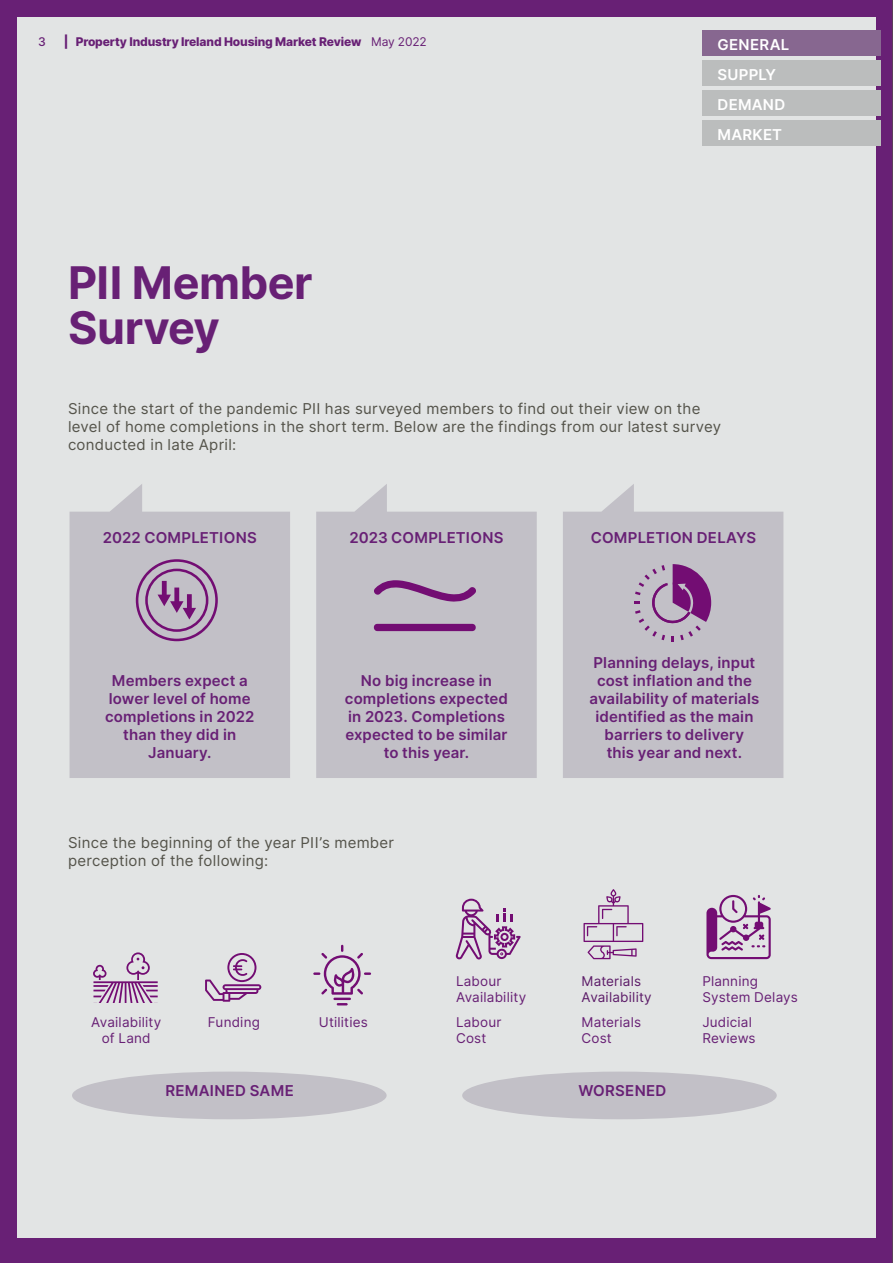
<style>
.page{position:relative;width:893px;height:1263px;background:#682075}
.page>*{position:absolute;margin:0;border:0;box-sizing:border-box;transform-origin:0 0}
.t1{font:700 45px/45px "Inter";letter-spacing:-.01em;color:#682075}
.t2{font:600 15px/18px "Inter";letter-spacing:.01em;color:#682075;text-align:center}
.t3{font:15px/18px "Inter";letter-spacing:.02em;color:#54534a}
.t4{font:600 15px/30px "Inter";letter-spacing:.02em;color:#fff}
.t5{font:13.5px/16.2px "Inter";letter-spacing:.015em;color:#682075}
.t6{font:800 12px "Inter";letter-spacing:-.01em;color:#682075}
.t7{font:500 12px "Inter";color:#682075}
.s1{font-weight:400}
</style>
<div class="page">
<div style="left:17px;top:17px;width:859px;height:1220px;background:#e2e4e4"></div>
<div style="left:72px;top:1071px;width:315px;height:48px;background:#c2c0c7;border-radius:50%"></div>
<div style="left:462px;top:1071px;width:315px;height:48px;background:#c2c0c7;border-radius:50%"></div>
<svg style="left:563px;top:484px;width:220px;height:294px;background:#c5c3c9"></svg>
<svg style="left:316px;top:484px;width:221px;height:294px;background:#c5c3c9"></svg>
<svg style="left:70px;top:484px;width:220px;height:294px;background:#c5c3c9"></svg>
<div style="left:703px;top:30px;width:178px;height:25px;background:#876790"></div>
<div style="left:703px;top:60px;width:178px;height:25px;background:#bbbdbd"></div>
<div style="left:703px;top:90px;width:178px;height:25px;background:#bbbdbd"></div>
<div style="left:703px;top:120px;width:178px;height:25px;background:#bbbdbd"></div>
<svg style="left:93px;top:952px;width:65px;height:50px"></svg>
<svg style="left:205px;top:953px;width:56px;height:49px"></svg>
<svg style="left:313px;top:945px;width:58px;height:60px"></svg>
<svg style="left:455px;top:899px;width:66px;height:61px"></svg>
<svg style="left:583px;top:889px;width:60px;height:70px"></svg>
<svg style="left:706px;top:895px;width:65px;height:64px"></svg>
<svg style="left:136px;top:559px;width:82px;height:82px;background:#af96b3"></svg>
<svg style="left:634px;top:564px;width:77px;height:77px;background:#a987ac"></svg>
<svg style="left:371px;top:580px;width:107px;height:51px;background:#ac8fb0"></svg>
<p class="t7" style="left:38px;top:33px;width:9px">3</p>
<p class="t6" style="left:64px;top:33px;width:365px">| Property Industry Ireland Housing Market Review <span class="s1">May 2022</span></p>
<h1 class="t1" style="left:68px;top:259px;width:246px">PII Member<br>Survey</h1>
<p class="t4" style="left:717px;top:29px;width:73px">GENERAL<br>SUPPLY<br>DEMAND<br>MARKET</p>
<p class="t3" style="left:68px;top:399px;width:655px">Since the start of the pandemic PII has surveyed members to find out their view on the level of home completions in the short term. Below are the findings from our latest survey conducted in late April:</p>
<p class="t2" style="left:103px;top:528px;width:156px">2022 COMPLETIONS</p>
<p class="t2" style="left:349px;top:528px;width:156px">2023 COMPLETIONS</p>
<p class="t2" style="left:591px;top:528px;width:167px">COMPLETION DELAYS</p>
<p class="t2" style="left:105px;top:671px;width:151px">Members expect a lower level of home completions in 2022 than they did in<br>January.</p>
<p class="t2" style="left:345px;top:671px;width:165px">No big increase in completions expected in 2023. Completions expected to be similar to this year.</p>
<p class="t3" style="left:68px;top:833px;width:328px">Since the beginning of the year PII’s member perception of the following:</p>
<p class="t2" style="left:590px;top:653px;width:171px">Planning delays, input cost inflation and the availability of materials identified as the main barriers to delivery this year and next.</p>
<p class="t5" style="left:456px;top:973px;width:72px">Labour<br>Availability</p>
<p class="t5" style="left:582px;top:973px;width:72px">Materials<br>Availability</p>
<p class="t5" style="left:91px;top:1014px;width:72px;text-align:center">Availability of Land</p>
<p class="t5" style="left:456px;top:1014px;width:47px">Labour<br>Cost</p>
<p class="t5" style="left:208px;top:1014px;width:54px">Funding</p>
<p class="t5" style="left:582px;top:1014px;width:61px">Materials<br>Cost</p>
<p class="t5" style="left:319px;top:1014px;width:50px">Utilities</p>
<p class="t2" style="left:165px;top:1081px;width:130px">REMAINED SAME</p>
<p class="t2" style="left:578px;top:1081px;width:90px">WORSENED</p>
<p class="t5" style="left:702px;top:973px;width:97px">Planning<br>System Delays</p>
<p class="t5" style="left:702px;top:1014px;width:55px">Judicial<br>Reviews</p>
</div>
